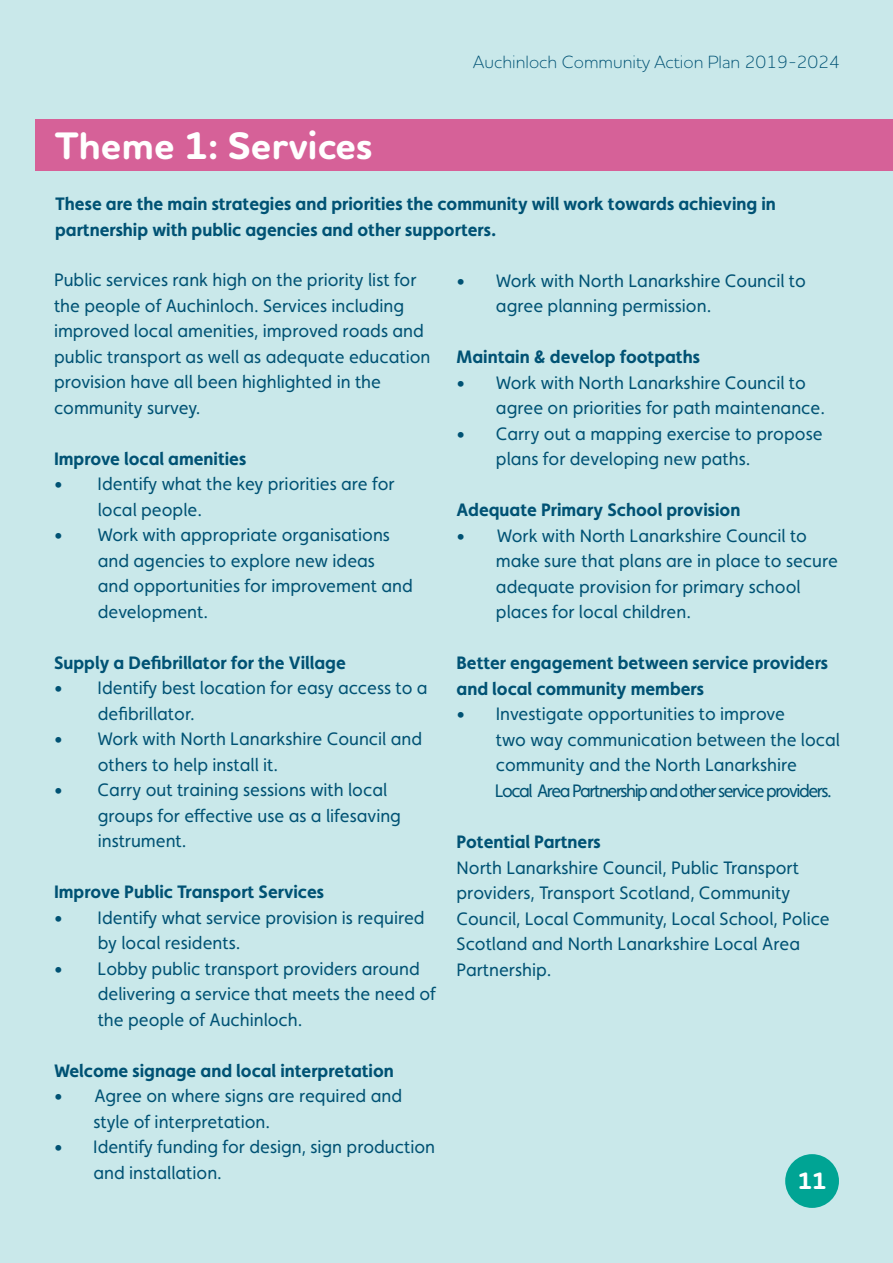
<style>
.page{position:relative;width:893px;height:1263px;background:#c9e8ea}
.page>*{position:absolute;margin:0;border:0;box-sizing:border-box;transform-origin:0 0}
.t1{font:700 39px "Houschka Rounded";color:#fff}
.t2{font:700 24px "Houschka Rounded";color:#fff}
.t3{font:18px/25.5px "Faricy New";color:#005274}
.t4{font:700 18px/25.5px "Faricy New";color:#005274}
.t5{font:300 18px "Houschka Rounded";color:#005274}
</style>
<div class="page">
<div style="left:785px;top:1154px;width:54px;height:54px;background:#00a494;border-radius:50%"></div>
<div style="left:35px;top:119px;width:858px;height:52px;background:#d66198"></div>
<p class="t5" style="left:473px;top:50px;width:368px">Auchinloch Community Action Plan 2019-2024</p>
<h1 class="t1" style="left:55px;top:121px;width:319px">Theme 1: Services</h1>
<p class="t4" style="left:55px;top:191px;width:722px">These are the main strategies and priorities the community will work towards achieving in partnership with public agencies and other supporters.</p>
<p class="t3" style="left:54px;top:267px;width:378px">Public services rank high on the priority list for the people of Auchinloch. Services including improved local amenities, improved roads and public transport as well as adequate education provision have all been highlighted in the community survey.</p>
<p class="t4" style="left:54px;top:445px;width:194px">Improve local amenities</p>
<p class="t3" style="left:98px;top:471px;width:298px;text-indent:-44px">• Identify what the key priorities are for local people.</p>
<p class="t3" style="left:98px;top:522px;width:317px;text-indent:-44px">• Work with appropriate organisations and agencies to explore new ideas<br>and opportunities for improvement and development.</p>
<p class="t4" style="left:54px;top:649px;width:293px">Supply a Defibrillator for the Village</p>
<p class="t3" style="left:98px;top:675px;width:331px;text-indent:-44px">• Identify best location for easy access to a defibrillator.</p>
<p class="t3" style="left:98px;top:726px;width:326px;text-indent:-44px">• Work with North Lanarkshire Council and others to help install it.</p>
<p class="t3" style="left:98px;top:777px;width:305px;text-indent:-44px">• Carry out training sessions with local groups for effective use as a lifesaving instrument.</p>
<p class="t4" style="left:54px;top:879px;width:272px">Improve Public Transport Services</p>
<p class="t3" style="left:98px;top:905px;width:328px;text-indent:-44px">• Identify what service provision is required by local residents.</p>
<p class="t3" style="left:98px;top:956px;width:340px;text-indent:-44px">• Lobby public transport providers around delivering a service that meets the need of the people of Auchinloch.</p>
<p class="t4" style="left:54px;top:1057px;width:341px">Welcome signage and local interpretation</p>
<p class="t3" style="left:93px;top:1083px;width:310px;text-indent:-39px">• Agree on where signs are required and style of interpretation.</p>
<p class="t3" style="left:93px;top:1134px;width:343px;text-indent:-39px">• Identify funding for design, sign production and installation.</p>
<p class="t3" style="left:496px;top:268px;width:312px;text-indent:-39px">• Work with North Lanarkshire Council to agree planning permission.</p>
<p class="t4" style="left:457px;top:344px;width:245px">Maintain &amp; develop footpaths</p>
<p class="t3" style="left:496px;top:370px;width:331px;text-indent:-39px">• Work with North Lanarkshire Council to agree on priorities for path maintenance.</p>
<p class="t3" style="left:496px;top:421px;width:328px;text-indent:-39px">• Carry out a mapping exercise to propose plans for developing new paths.</p>
<p class="t4" style="left:457px;top:497px;width:285px">Adequate Primary School provision</p>
<p class="t3" style="left:496px;top:523px;width:344px;text-indent:-39px">• Work with North Lanarkshire Council to make sure that plans are in place to secure adequate provision for primary school places for local children.</p>
<p class="t4" style="left:457px;top:650px;width:373px">Better engagement between service providers and local community members</p>
<p class="t3" style="left:495px;top:701px;width:347px;text-indent:-38px">• Investigate opportunities to improve<br>two way communication between the local community and the North Lanarkshire<br>Local Area Partnership and other service providers.</p>
<p class="t4" style="left:457px;top:829px;width:146px">Potential Partners</p>
<p class="t3" style="left:457px;top:854px;width:375px">North Lanarkshire Council, Public Transport providers, Transport Scotland, Community Council, Local Community, Local School, Police Scotland and North Lanarkshire Local Area Partnership.</p>
<h2 class="t2" style="left:798px;top:1165px;width:30px">11</h2>
</div>
